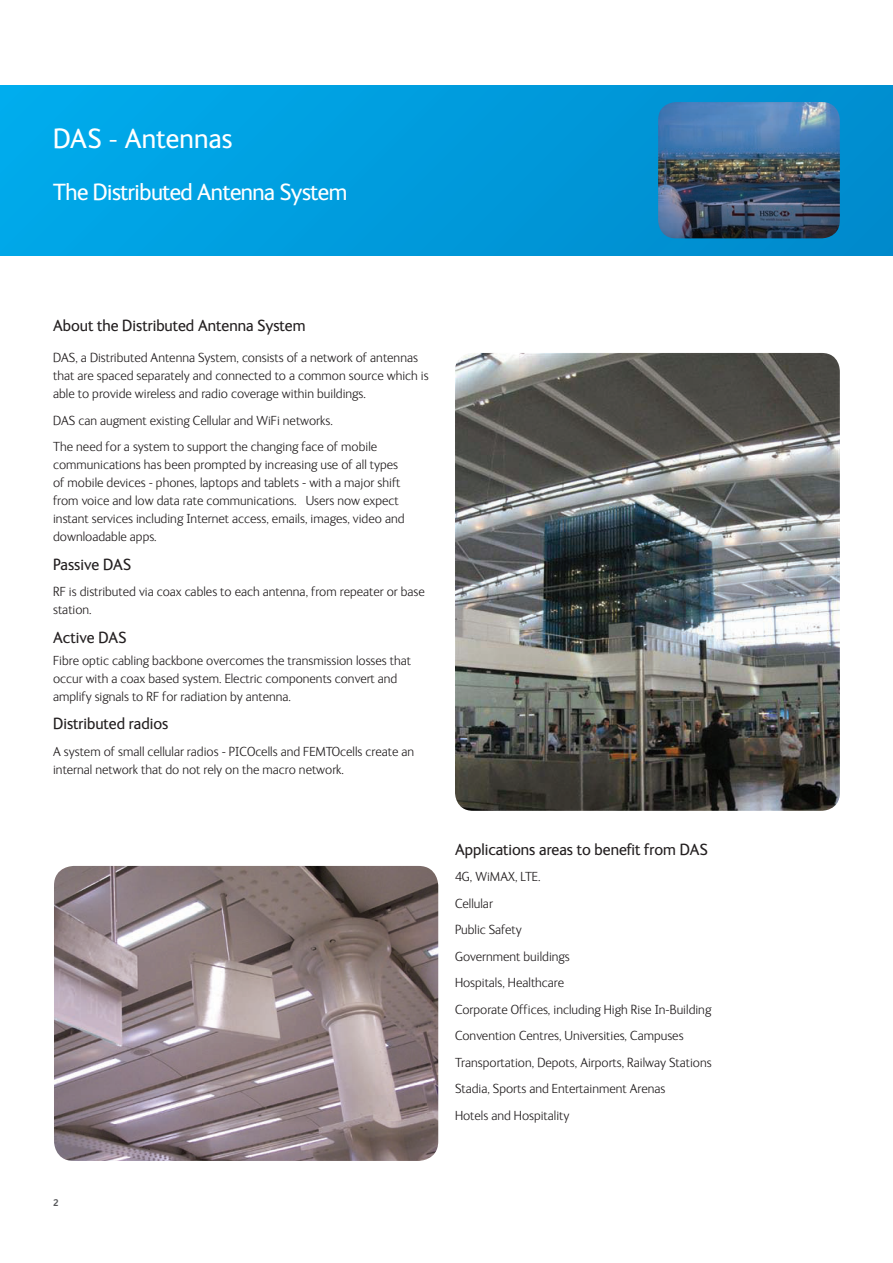
<style>
.page{position:relative;width:893px;height:1263px;background:#fff}
.page>*{position:absolute;margin:0;border:0;box-sizing:border-box;transform-origin:0 0}
._00-Main_Page_Title{font:28.5px "FS Ingrid";letter-spacing:.005em;color:#fff}
._00-Main_Page_Title-2{font:24px "FS Ingrid";letter-spacing:-.02em;color:#fff}
.Subhead{font:16.5px "FS Ingrid";color:#231f20}
.Body{font:300 13.5px/18px "FS Ingrid";color:#231f20}
.Subhead-2{font:300 13.5px/18px "FS Ingrid";color:#231f20}
.t1{font:700 9.75px "FS Ingrid";color:#57585a}
</style>
<div class="page">
<div style="left:0;top:86px;width:893px;height:170px;background:linear-gradient(to right,#00aaeb,#008acb)"></div>
<img style="left:455px;top:353px;width:385px;height:458px">
<img style="left:54px;top:866px;width:384px;height:295px">
<img style="left:658px;top:102px;width:182px;height:136px">
<p class="_00-Main_Page_Title" style="left:53px;top:123px;width:181px">DAS - Antennas</p>
<p class="_00-Main_Page_Title-2" style="left:53px;top:179px;width:296px">The Distributed Antenna System</p>
<p class="Subhead" style="left:53px;top:316px;width:254px">About the Distributed Antenna System</p>
<p class="Body" style="left:53px;top:349px;width:377px">DAS, a Distributed Antenna System, consists of a network of antennas that are spaced separately and connected to a common source which is able to provide wireless and radio coverage within buildings.</p>
<p class="Body" style="left:53px;top:412px;width:281px">DAS can augment existing Cellular and WiFi networks.</p>
<p class="Body" style="left:53px;top:438px;width:353px">The need for a system to support the changing face of mobile communications has been prompted by increasing use of all types of mobile devices - phones, laptops and tablets - with a major shift from voice and low data rate communications. Users now expect instant services including Internet access, emails, images, video and downloadable apps.</p>
<p class="Subhead" style="left:53px;top:556px;width:79px">Passive DAS</p>
<p class="Body" style="left:53px;top:583px;width:373px">RF is distributed via coax cables to each antenna, from repeater or base station.</p>
<p class="Subhead" style="left:53px;top:628px;width:75px">Active DAS</p>
<p class="Subhead-2" style="left:53px;top:651px;width:359px">Fibre optic cabling backbone overcomes the transmission losses that occur with a coax based system. Electric components convert and amplify signals to RF for radiation by antenna.</p>
<p class="Subhead" style="left:53px;top:715px;width:117px">Distributed radios</p>
<p class="Body" style="left:53px;top:742px;width:363px">A system of small cellular radios - PICOcells and FEMTOcells create an internal network that do not rely on the macro network.</p>
<p class="Subhead" style="left:455px;top:840px;width:254px">Applications areas to benefit from DAS</p>
<p class="Body" style="left:455px;top:868px;width:87px">4G, WiMAX, LTE.</p>
<p class="Body" style="left:455px;top:894px;width:39px">Cellular</p>
<p class="Body" style="left:455px;top:921px;width:68px">Public Safety</p>
<p class="Body" style="left:455px;top:947px;width:116px">Government buildings</p>
<p class="Body" style="left:455px;top:974px;width:111px">Hospitals, Healthcare</p>
<p class="Body" style="left:455px;top:1000px;width:258px">Corporate Offices, including High Rise In-Building</p>
<p class="Body" style="left:455px;top:1027px;width:230px">Convention Centres, Universities, Campuses</p>
<p class="Body" style="left:455px;top:1053px;width:258px">Transportation, Depots, Airports, Railway Stations</p>
<p class="Body" style="left:455px;top:1080px;width:212px">Stadia, Sports and Entertainment Arenas</p>
<p class="Body" style="left:455px;top:1106px;width:116px">Hotels and Hospitality</p>
<p class="t1" style="left:53px;top:1197px;width:7px">2</p>
</div>
